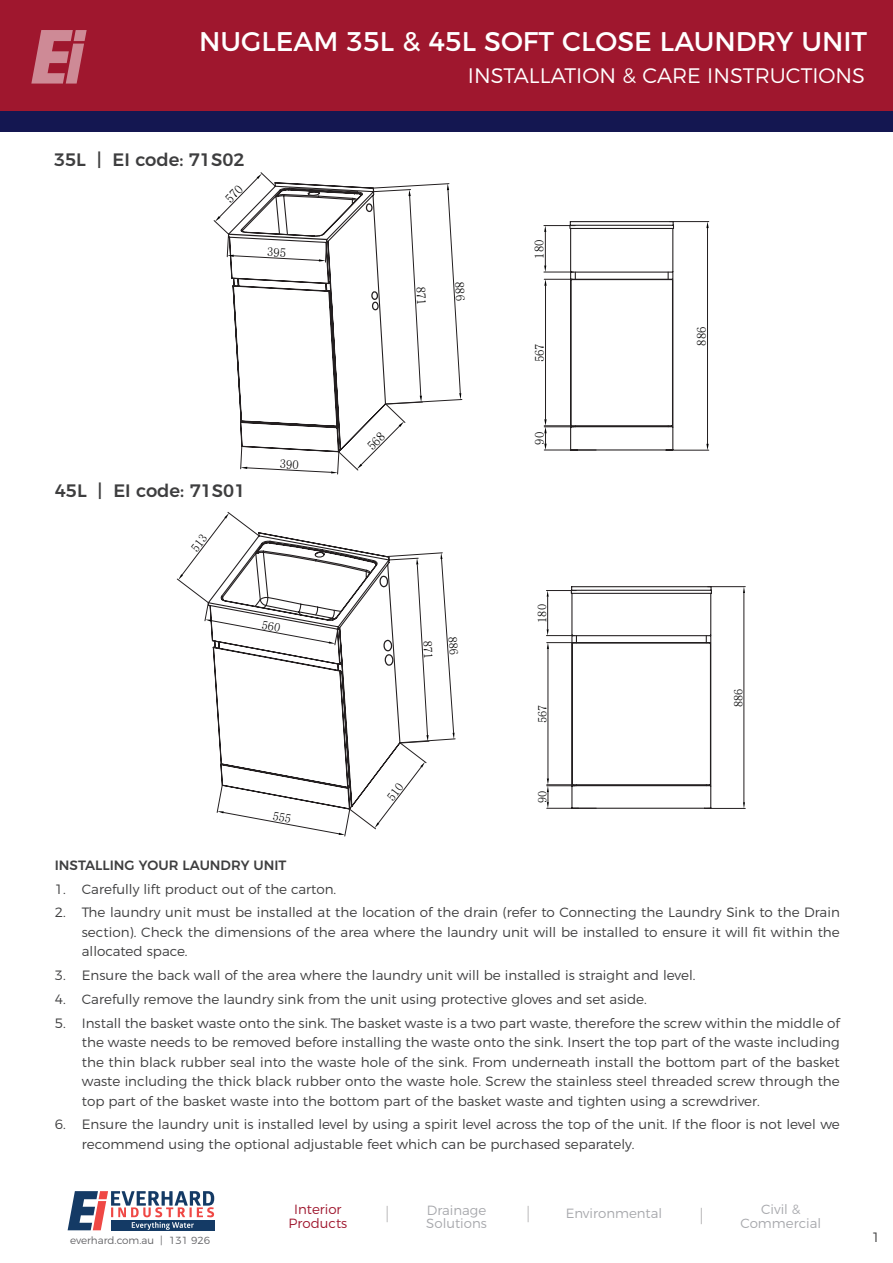
<style>
.page{position:relative;width:893px;height:1263px;background:#fff}
.page>*{position:absolute;margin:0;border:0;box-sizing:border-box;transform-origin:0 0}
.t1{font:27px "Montserrat";color:#fff}
.t2{font:300 21px "Montserrat";color:#fff}
.t3{font:500 18px "Montserrat";color:#3e3e3f}
.t4{font:300 13.5px/19.5px "Montserrat";color:#3e3e3f;text-align:justify}
.t5{font:500 13.5px "Montserrat";color:#3e3e3f}
.t6{font:300 13.35px/13.4px "Montserrat";color:#a8a9ad}
.t7{font:300 13.35px/13.4px "Montserrat";color:#9f172e;text-align:center}
.t8{font:12.9px "Sim Sun";color:#000}
.t9{font:12.3px "Sim Sun";color:#000}
.t10{font:300 10.35px "Montserrat";color:#636366}
</style>
<div class="page">
<div style="left:0;top:0;width:893px;height:111px;background:#9f172e"></div>
<div style="left:0;top:111px;width:893px;height:21px;background:#141751"></div>
<svg style="left:31px;top:30px;width:56px;height:54px"></svg>
<svg style="left:68px;top:1191px;width:146px;height:39px"></svg>
<svg style="left:701px;top:1208px;width:1px;height:16px"></svg>
<svg style="left:528px;top:1206px;width:1px;height:16px"></svg>
<svg style="left:387px;top:1206px;width:1px;height:16px"></svg>
<hr style="left:708px;top:808px;width:37px;height:1px;background:#231f20">
<hr style="left:708px;top:586px;width:37px;height:1px;background:#231f20">
<hr style="left:744px;top:593px;width:1px;height:209px;background:#231f20">
<svg style="left:743px;top:802px;width:2px;height:6px"></svg>
<svg style="left:743px;top:587px;width:2px;height:6px"></svg>
<svg style="left:546px;top:586px;width:166px;height:223px"></svg>
<hr style="left:669px;top:450px;width:40px;height:1px;background:#231f20">
<hr style="left:669px;top:221px;width:40px;height:1px;background:#231f20">
<hr style="left:707px;top:228px;width:1px;height:216px;background:#231f20">
<svg style="left:706px;top:444px;width:3px;height:6px"></svg>
<svg style="left:706px;top:222px;width:3px;height:6px"></svg>
<svg style="left:544px;top:221px;width:131px;height:230px"></svg>
<svg style="left:177px;top:512px;width:279px;height:325px"></svg>
<svg style="left:213px;top:172px;width:250px;height:303px"></svg>
<p class="t1" style="left:199px;top:20px;width:669px">NUGLEAM 35L &amp; 45L SOFT CLOSE LAUNDRY UNIT</p>
<p class="t2" style="left:468px;top:60px;width:399px">INSTALLATION &amp; CARE INSTRUCTIONS</p>
<p class="t3" style="left:54px;top:145px;width:192px">35L | EI code: 71S02</p>
<p class="t3" style="left:55px;top:476px;width:192px">45L | EI code: 71S01</p>
<p class="t8" style="left:533px;top:259px;width:21px;rotate:-90deg">180</p>
<p class="t8" style="left:533px;top:362px;width:21px;rotate:-90deg">567</p>
<p class="t8" style="left:533px;top:445px;width:14px;rotate:-90deg">90</p>
<p class="t9" style="left:536px;top:623px;width:20px;rotate:-90deg">180</p>
<p class="t9" style="left:536px;top:723px;width:20px;rotate:-90deg">567</p>
<p class="t9" style="left:536px;top:803px;width:14px;rotate:-90deg">90</p>
<p class="t8" style="left:695px;top:345px;width:21px;rotate:-90deg">886</p>
<p class="t9" style="left:732px;top:707px;width:20px;rotate:-90deg">886</p>
<p class="t5" style="left:55px;top:854px;width:233px">INSTALLING YOUR LAUNDRY UNIT</p>
<p class="t4" style="left:55px;top:878px;width:283px">1. Carefully lift product out of the carton.</p>
<p class="t4" style="left:82px;top:902px;width:759px;text-indent:-27px">2. The laundry unit must be installed at the location of the drain (refer to Connecting the Laundry Sink to the Drain section). Check the dimensions of the area where the laundry unit will be installed to ensure it will fit within the allocated space.</p>
<p class="t4" style="left:55px;top:964px;width:642px">3. Ensure the back wall of the area where the laundry unit will be installed is straight and level.</p>
<p class="t4" style="left:55px;top:988px;width:594px">4. Carefully remove the laundry sink from the unit using protective gloves and set aside.</p>
<p class="t4" style="left:82px;top:1012px;width:759px;text-indent:-27px">5. Install the basket waste onto the sink. The basket waste is a two part waste, therefore the screw within the middle of the waste needs to be removed before installing the waste onto the sink. Insert the top part of the waste including the thin black rubber seal into the waste hole of the sink. From underneath install the bottom part of the basket waste including the thick black rubber onto the waste hole. Screw the stainless steel threaded screw through the top part of the basket waste into the bottom part of the basket waste and tighten using a screwdriver.</p>
<p class="t4" style="left:82px;top:1114px;width:759px;text-indent:-27px">6. Ensure the laundry unit is installed level by using a spirit level across the top of the unit. If the floor is not level we recommend using the optional adjustable feet which can be purchased separately.</p>
<p class="t10" style="left:70px;top:1232px;width:142px">everhard.com.au | 131 926</p>
<p class="t7" style="left:289px;top:1202px;width:60px">Interior<br>Products</p>
<p class="t6" style="left:426px;top:1202px;width:62px">Drainage<br>Solutions</p>
<p class="t6" style="left:566px;top:1205px;width:98px">Environmental</p>
<p class="t6" style="left:741px;top:1202px;width:82px;text-align:center">Civil &amp;<br>Commercial</p>
<p class="t4" style="left:872px;top:1226px;width:10px">1</p>
</div>
